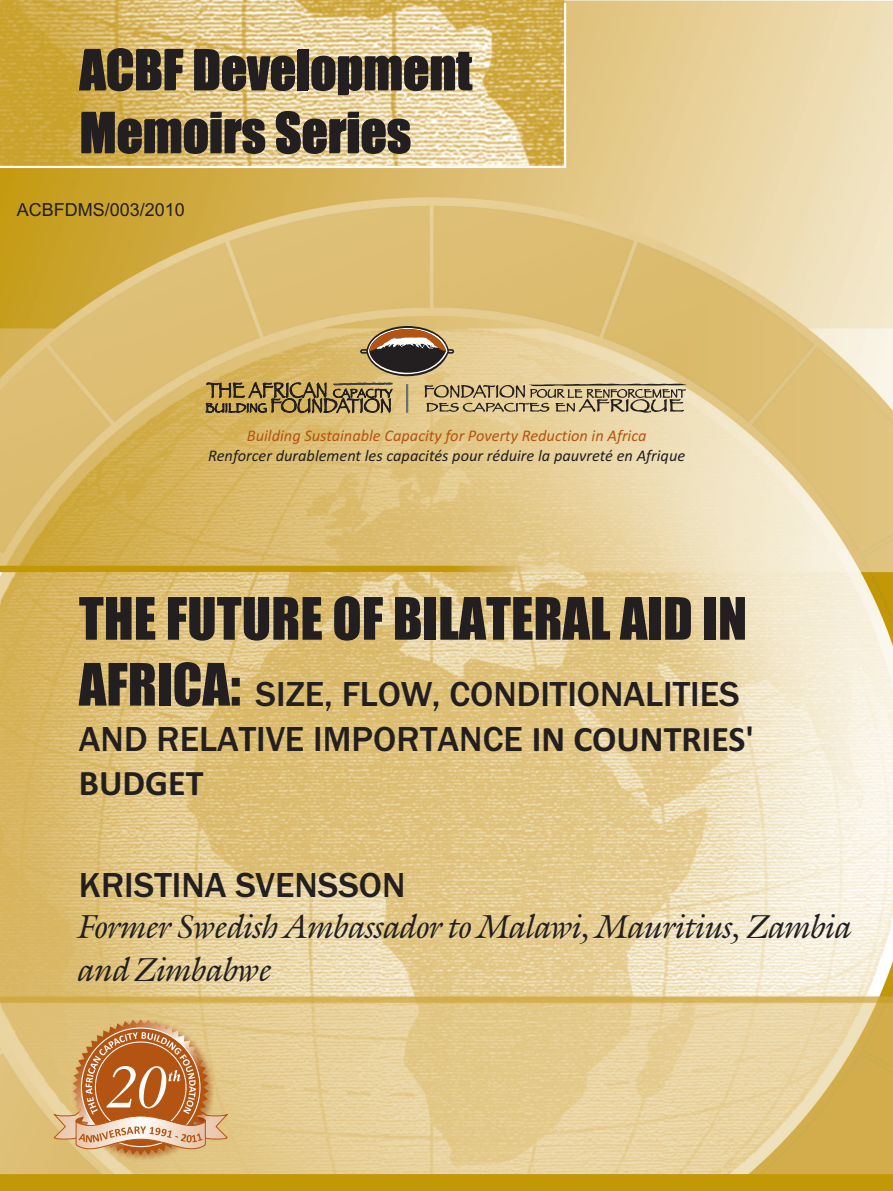
<style>
.page{position:relative;width:893px;height:1191px;background:#fff}
.page>*{position:absolute;margin:0;border:0;box-sizing:border-box;transform-origin:0 0}
.t1{font:54px "Impact";color:#231f20}
.t2{font:51.6px/62.8px "Impact";color:#231f20}
.t3{font:500 36px/45.6px "Franklin Gothic";color:#231f20}
.t4{font:700 36px "Calibri";color:#231f20}
.t5{font:italic 33px/42.9px "Galliard IT Cby BT";color:#231f20}
.t6{font:18px "Arial";color:#231f20}
.t7{font:italic 16.35px "Calibri";color:#231f20}
.t8{font:italic 16.35px "Calibri";color:#b45412}
.s1{font-family:"Impact";font-weight:400;font-size:54px}
.s2{font-family:"Calibri";font-weight:700}
</style>
<div class="page">
<img style="left:0;top:0;width:893px;height:1191px">
<svg style="left:75px;top:468px;width:131px;height:551px;background:#ddbf76"></svg>
<svg style="left:43px;top:1019px;width:195px;height:164px;background:#d4a366"></svg>
<svg style="left:206px;top:382px;width:187px;height:31px;background:#957f4c"></svg>
<svg style="left:360px;top:326px;width:94px;height:50px;background:#8d7658"></svg>
<hr style="left:406px;top:384px;width:2px;height:29px;background:#6c6d70">
<svg style="left:424px;top:384px;width:263px;height:29px;background:#b4a37e"></svg>
<h2 class="t2" style="left:79px;top:41px;width:394px">ACBF Development<br>Memoirs Series</h2>
<p class="t6" style="left:17px;top:203px;width:170px">ACBFDMS/003/2010</p>
<p class="t8" style="left:247px;top:429px;width:401px">Building Sustainable Capacity for Poverty Reduction in Africa</p>
<p class="t7" style="left:208px;top:448px;width:479px">Renforcer durablement les capacités pour réduire la pauvreté en Afrique</p>
<h1 class="t1" style="left:79px;top:597px;width:670px">THE FUTURE OF BILATERAL AID IN</h1>
<p class="t3" style="left:79px;top:673px;width:677px"><span class="s1">AFRICA:</span> SIZE, FLOW, CONDITIONALITIES<br>AND RELATIVE IMPORTANCE <span class="s2">IN COUNTRIES'</span></p>
<p class="t4" style="left:79px;top:768px;width:126px">BUDGET</p>
<p class="t3" style="left:79px;top:865px;width:328px">KRISTINA SVENSSON</p>
<p class="t5" style="left:79px;top:908px;width:775px">Former Swedish Ambassador to Malawi, Mauritius, Zambia and Zimbabwe</p>
</div>
